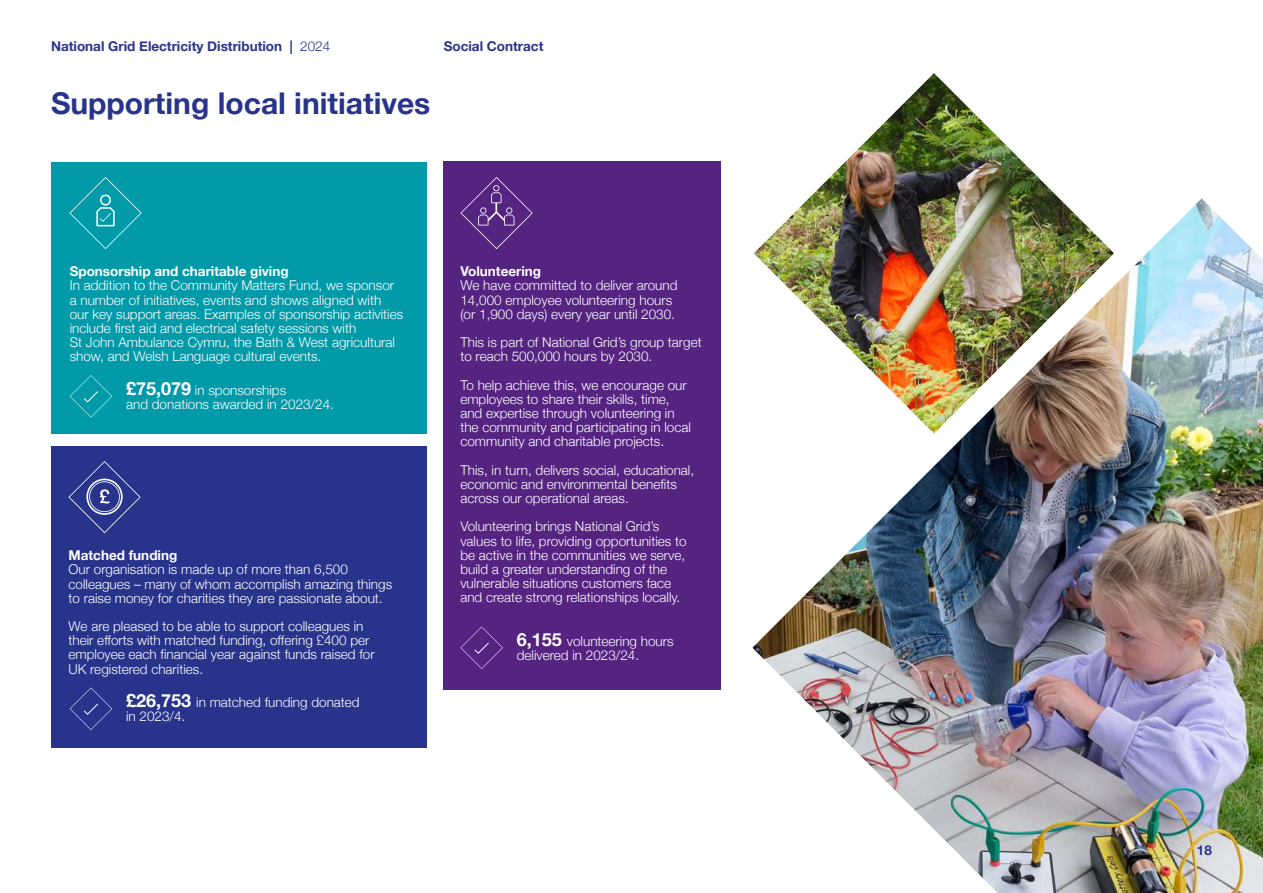
<style>
.page{position:relative;width:1263px;height:893px;background:#fff}
.page>*{position:absolute;margin:0;border:0;box-sizing:border-box;transform-origin:0 0}
.t1{font:700 30px "Helvetica Neue";color:#28348b}
.t2{font:300 13.5px/14.1px "Helvetica Neue";color:#fff}
.t3{font:700 13.5px "Helvetica Neue";color:#28348b}
.t4{font:700 13.5px "Helvetica Neue";color:#fff}
.s1{font-weight:300}
.s2{font-weight:700;font-size:18px}
</style>
<div class="page">
<img style="left:752px;top:198px;width:511px;height:695px">
<img style="left:754px;top:73px;width:360px;height:360px">
<div style="left:51px;top:162px;width:376px;height:271px;background:#009aa9"></div>
<div style="left:51px;top:446px;width:376px;height:302px;background:#28348b"></div>
<div style="left:444px;top:162px;width:277px;height:528px;background:#552481"></div>
<svg style="left:69px;top:177px;width:73px;height:72px"></svg>
<svg style="left:460px;top:177px;width:73px;height:72px"></svg>
<svg style="left:70px;top:375px;width:42px;height:43px"></svg>
<svg style="left:70px;top:687px;width:42px;height:43px"></svg>
<svg style="left:460px;top:626px;width:43px;height:43px"></svg>
<svg style="left:68px;top:461px;width:73px;height:72px"></svg>
<p class="t3" style="left:51px;top:36px;width:281px">National Grid Electricity Distribution | <span class="s1">2024</span></p>
<p class="t3" style="left:444px;top:36px;width:101px">Social Contract</p>
<h1 class="t1" style="left:51px;top:80px;width:381px">Supporting local initiatives</h1>
<p class="t4" style="left:70px;top:261px;width:220px">Sponsorship and charitable giving</p>
<p class="t2" style="left:70px;top:277px;width:335px">In addition to the Community Matters Fund, we sponsor a number of initiatives, events and shows aligned with our key support areas. Examples of sponsorship activities include first aid and electrical safety sessions with<br>St John Ambulance Cymru, the Bath &amp; West agricultural show, and Welsh Language cultural events.</p>
<p class="t2" style="left:126px;top:382px;width:209px"><span class="s2">£75,079</span> in sponsorships<br>and donations awarded in 2023/24.</p>
<p class="t4" style="left:69px;top:545px;width:110px">Matched funding</p>
<p class="t2" style="left:69px;top:562px;width:325px">Our organisation is made up of more than 6,500 colleagues – many of whom accomplish amazing things to raise money for charities they are passionate about.</p>
<p class="t2" style="left:69px;top:618px;width:308px">We are pleased to be able to support colleagues in their efforts with matched funding, offering £400 per employee each financial year against funds raised for UK registered charities.</p>
<p class="t2" style="left:126px;top:694px;width:235px"><span class="s2">£26,753</span> in matched funding donated in 2023/4.</p>
<p class="t4" style="left:460px;top:261px;width:82px">Volunteering</p>
<p class="t2" style="left:460px;top:277px;width:219px">We have committed to deliver around<br>14,000 employee volunteering hours (or 1,900 days) every year until 2030.</p>
<p class="t2" style="left:460px;top:334px;width:243px">This is part of National Grid’s group target to reach 500,000 hours by 2030.</p>
<p class="t2" style="left:460px;top:377px;width:232px">To help achieve this, we encourage our employees to share their skills, time, and expertise through volunteering in the community and participating in local community and charitable projects.</p>
<p class="t2" style="left:460px;top:462px;width:235px">This, in turn, delivers social, educational, economic and environmental benefits across our operational areas.</p>
<p class="t2" style="left:460px;top:518px;width:228px">Volunteering brings National Grid’s values to life, providing opportunities to be active in the communities we serve, build a greater understanding of the vulnerable situations customers face and create strong relationships locally.</p>
<p class="t2" style="left:517px;top:633px;width:158px"><span class="s2">6,155</span> volunteering hours delivered in 2023/24.</p>
<p class="t3" style="left:1197px;top:840px;width:17px">18</p>
</div>
